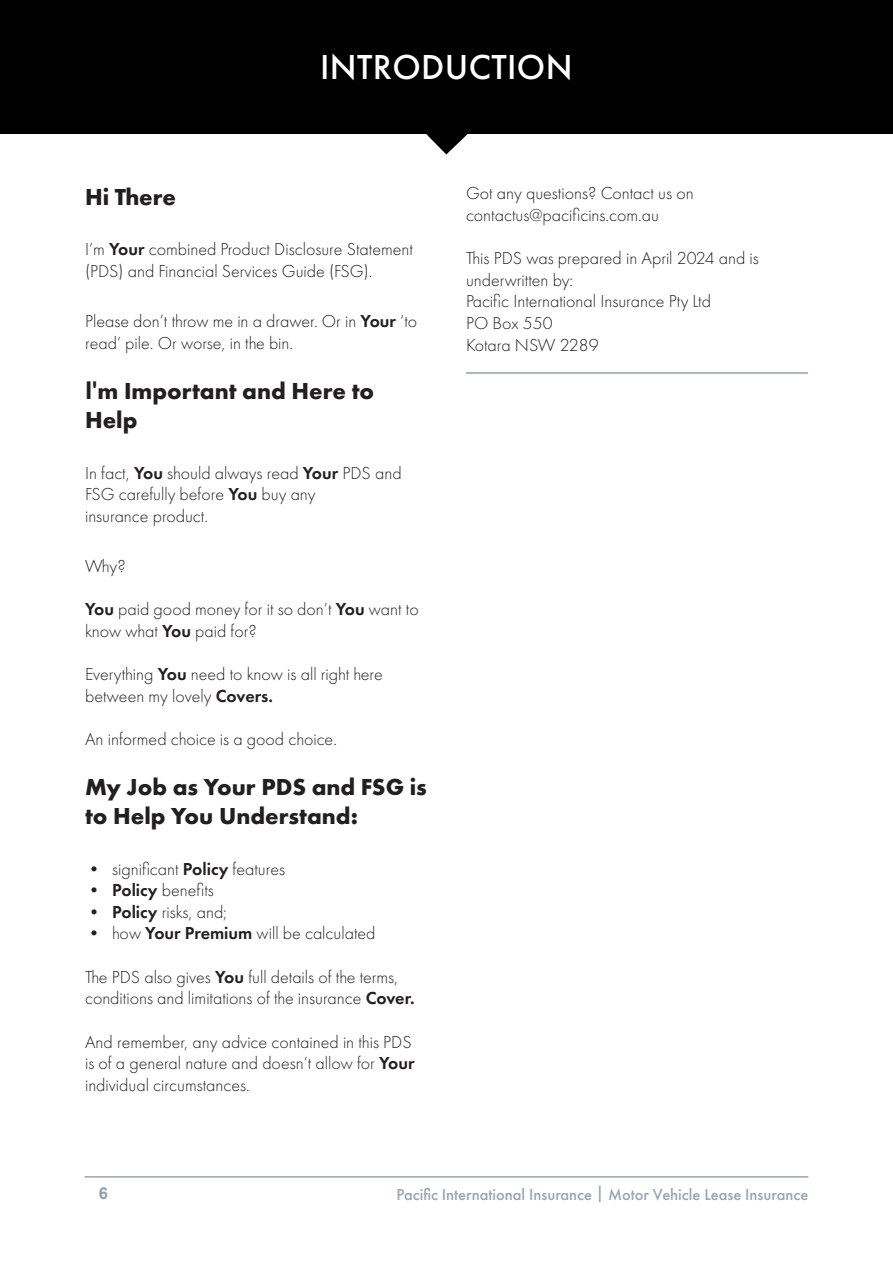
<style>
.page{position:relative;width:893px;height:1263px;background:#fff}
.page>*{position:absolute;margin:0;border:0;box-sizing:border-box;transform-origin:0 0}
.Chapter_Heading{font:500 36px "Futura PT";letter-spacing:.01em;color:#fff}
.Section_Heading_2{font:700 24px/28.8px "Futura PT";color:#231f20}
.Section_Heading{font:700 24px "Futura PT";color:#231f20}
.Section_Heading_2-2{font:300 18px/21.6px "Futura PT";color:#231f20}
.Section_Heading-2{font:300 18px/21.6px "Futura PT";color:#231f20}
.t1{font:500 16.5px "Futura PT";color:#98a6b1}
.t2{font:700 16.5px "Arial";color:#91a2ac}
.s1{font-weight:600}
.s2{font-family:"Lato";font-weight:800}
</style>
<div class="page">
<hr style="left:85px;top:1176px;width:723px;height:1px;background:#97a5b0">
<hr style="left:466px;top:372px;width:342px;height:2px;background:#91a2ac">
<div style="left:0;top:0;width:893px;height:133px;background:#000"></div>
<svg style="left:425px;top:133px;width:43px;height:21px"></svg>
<p class="Chapter_Heading" style="left:320px;top:46px;width:254px">INTRODUCTION</p>
<p class="Section_Heading" style="left:85px;top:181px;width:93px">Hi There</p>
<p class="Section_Heading-2" style="left:85px;top:239px;width:329px">I’m <span class="s1">Your</span> combined Product Disclosure Statement (PDS) and Financial Services Guide (FSG).</p>
<p class="Section_Heading_2-2" style="left:85px;top:311px;width:334px">Please don’t throw me in a drawer. Or in <span class="s1">Your</span> ‘to read’ pile. Or worse, in the bin.</p>
<p class="Section_Heading_2" style="left:85px;top:376px;width:291px"><span class="s2">I'</span>m Important and Here to<br>Help</p>
<p class="Section_Heading_2-2" style="left:85px;top:462px;width:318px">In fact, <span class="s1">You</span> should always read <span class="s1">Your</span> PDS and<br>FSG carefully before <span class="s1">You</span> buy any<br>insurance product.</p>
<p class="Section_Heading_2-2" style="left:85px;top:556px;width:42px">Why?</p>
<p class="Section_Heading_2-2" style="left:85px;top:599px;width:335px"><span class="s1">You</span> paid good money for it so don’t <span class="s1">You</span> want to know what <span class="s1">You</span> paid for?</p>
<p class="Section_Heading_2-2" style="left:85px;top:664px;width:299px">Everything <span class="s1">You</span> need to know is all right here between my lovely <span class="s1">Covers.</span></p>
<p class="Section_Heading_2-2" style="left:85px;top:728px;width:253px">An informed choice is a good choice.</p>
<p class="Section_Heading_2" style="left:85px;top:772px;width:343px">My Job as Your PDS and FSG is to Help You Understand:</p>
<p class="Section_Heading_2-2" style="left:85px;top:858px;width:202px">• significant <span class="s1">Policy</span> features</p>
<p class="Section_Heading_2-2" style="left:85px;top:880px;width:130px"><span class="s1">• Policy</span> benefits</p>
<p class="Section_Heading_2-2" style="left:85px;top:901px;width:144px"><span class="s1">• Policy</span> risks, and;</p>
<p class="Section_Heading_2-2" style="left:85px;top:923px;width:292px">• how <span class="s1">Your Premium</span> will be calculated</p>
<p class="Section_Heading_2-2" style="left:85px;top:966px;width:331px">The PDS also gives <span class="s1">You</span> full details of the terms, conditions and limitations of the insurance <span class="s1">Cover.</span></p>
<p class="Section_Heading_2-2" style="left:85px;top:1031px;width:331px">And remember, any advice contained in this PDS is of a general nature and doesn’t allow for <span class="s1">Your </span>individual circumstances.</p>
<p class="Section_Heading_2-2" style="left:466px;top:183px;width:229px">Got any questions? Contact us on</p>
<p class="Section_Heading_2-2" style="left:466px;top:204px;width:195px">contactus@pacificins.com.au</p>
<p class="Section_Heading_2-2" style="left:466px;top:248px;width:294px">This PDS was prepared in April 2024 and is underwritten by:</p>
<p class="Section_Heading_2-2" style="left:466px;top:291px;width:247px">Pacific International Insurance Pty Ltd</p>
<p class="Section_Heading_2-2" style="left:466px;top:312px;width:88px">PO Box 550</p>
<p class="Section_Heading_2-2" style="left:466px;top:334px;width:134px">Kotara NSW 2289</p>
<p class="t2" style="left:99px;top:1182px;width:11px">6</p>
<p class="t1" style="left:396px;top:1184px;width:413px">Pacific International Insurance | Motor Vehicle Lease Insurance</p>
</div>
